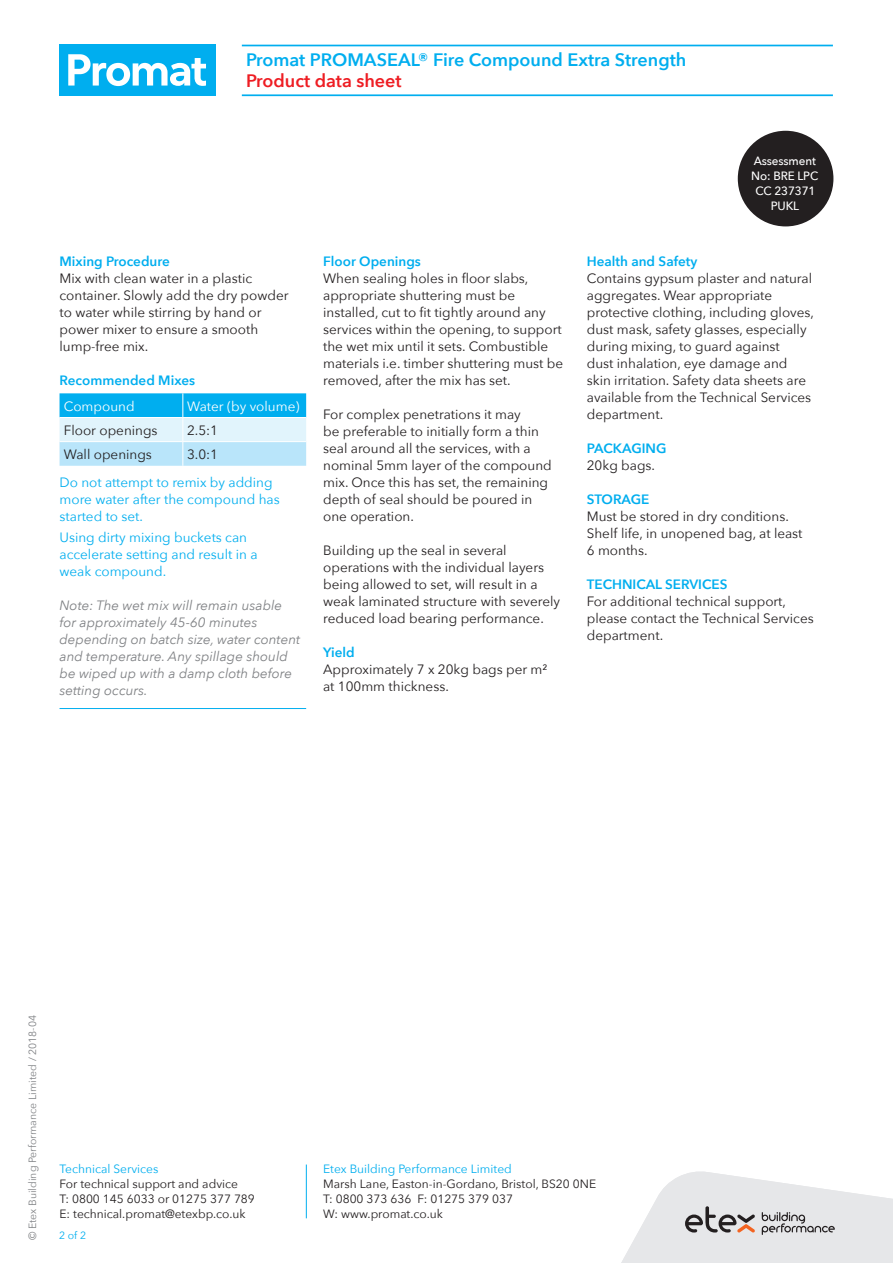
<style>
.page{position:relative;width:893px;height:1263px;background:#fff}
.page>*{position:absolute;margin:0;border:0;box-sizing:border-box;transform-origin:0 0}
.t1{font:600 18px "Avenir Next";color:#00aeef}
.t2{font:600 18px "Avenir Next";color:#ee1d23}
.Text-9_4_Regular__bl{font:13.5px/17px "Avenir Next";color:#231f20}
.Text-9_4_Italic__bla{font:italic 13.5px/17px "Avenir Next";color:#808285}
.Text-9_4_Regular__bl-2{font:13.5px/17px "Avenir Next";color:#00aeef}
.Title-9_4_Bold__cyan{font:600 13.5px "Avenir Next";color:#00aeef}
.Table_6mm_text-9_4_A{font:13.5px "Avenir Next";color:#231f20}
.Table_6mm_text-9_4_A-2{font:13.5px "Avenir Next";color:#fff}
.t3{font:12px/15px "Avenir Next";color:#231f20}
.t4{font:12px "Avenir Next";color:#00aeef}
.Title-9_4_Bold__cyan-2{font:500 12px/15px "Avenir Next";letter-spacing:-.01em;color:#fff;text-align:center}
.t5{font:10.5px "Avenir Next";color:#808285}
.t6{font:10.5px "Avenir Next";color:#00aeef}
</style>
<div class="page">
<hr style="left:60px;top:708px;width:246px;height:1px;background:#00aeef">
<svg style="left:60px;top:393px;width:246px;height:73px;background:#8cd9f7"></svg>
<div style="left:738px;top:131px;width:95px;height:95px;background:#231f20;border-radius:50%"></div>
<hr style="left:242px;top:45px;width:591px;height:1px;background:#00aeef">
<hr style="left:242px;top:94px;width:591px;height:2px;background:#00aeef">
<div style="left:59px;top:45px;width:156px;height:51px;background:#00aeef"></div>
<svg style="left:68px;top:54px;width:138px;height:32px"></svg>
<svg style="left:621px;top:1171px;width:272px;height:92px"></svg>
<hr style="left:306px;top:1164px;width:1px;height:54px;background:#00aeef">
<h1 class="t1" style="left:246px;top:44px;width:442px">Promat PROMASEAL® Fire Compound Extra Strength</h1>
<h1 class="t2" style="left:246px;top:66px;width:157px">Product data sheet</h1>
<p class="Title-9_4_Bold__cyan-2" style="left:751px;top:153px;width:68px">Assessment<br>No: BRE LPC<br>CC 237371<br>PUKL</p>
<p class="Title-9_4_Bold__cyan" style="left:60px;top:249px;width:112px">Mixing Procedure</p>
<p class="Text-9_4_Regular__bl" style="left:60px;top:269px;width:231px">Mix with clean water in a plastic container. Slowly add the dry powder to water while stirring by hand or power mixer to ensure a smooth lump‑free mix.</p>
<p class="Title-9_4_Bold__cyan" style="left:60px;top:369px;width:137px">Recommended Mixes</p>
<p class="Table_6mm_text-9_4_A-2" style="left:64px;top:395px;width:72px">Compound</p>
<p class="Table_6mm_text-9_4_A-2" style="left:187px;top:395px;width:114px">Water (by volume)</p>
<p class="Table_6mm_text-9_4_A" style="left:64px;top:419px;width:95px">Floor openings</p>
<p class="Table_6mm_text-9_4_A" style="left:187px;top:419px;width:33px">2.5:1</p>
<p class="Table_6mm_text-9_4_A" style="left:64px;top:443px;width:90px">Wall openings</p>
<p class="Table_6mm_text-9_4_A" style="left:187px;top:443px;width:33px">3.0:1</p>
<p class="Text-9_4_Regular__bl-2" style="left:60px;top:473px;width:222px">Do not attempt to remix by adding more water after the compound has started to set.</p>
<p class="Text-9_4_Regular__bl-2" style="left:60px;top:528px;width:200px">Using dirty mixing buckets can accelerate setting and result in a weak compound.</p>
<p class="Text-9_4_Italic__bla" style="left:60px;top:596px;width:242px">Note: The wet mix will remain usable for approximately 45-60 minutes depending on batch size, water content and temperature. Any spillage should be wiped up with a damp cloth before setting occurs.</p>
<p class="Title-9_4_Bold__cyan" style="left:323px;top:249px;width:99px">Floor Openings</p>
<p class="Text-9_4_Regular__bl" style="left:323px;top:269px;width:241px">When sealing holes in floor slabs, appropriate shuttering must be installed, cut to fit tightly around any services within the opening, to support the wet mix until it sets. Combustible materials i.e. timber shuttering must be removed, after the mix has set.</p>
<p class="Text-9_4_Regular__bl" style="left:323px;top:405px;width:230px">For complex penetrations it may<br>be preferable to initially form a thin seal around all the services, with a nominal 5mm layer of the compound mix. Once this has set, the remaining depth of seal should be poured in one operation.</p>
<p class="Text-9_4_Regular__bl" style="left:323px;top:541px;width:238px">Building up the seal in several operations with the individual layers being allowed to set, will result in a weak laminated structure with severely reduced load bearing performance.</p>
<p class="Title-9_4_Bold__cyan" style="left:323px;top:641px;width:33px">Yield</p>
<p class="Text-9_4_Regular__bl" style="left:323px;top:660px;width:226px">Approximately 7 x 20kg bags per m² at 100mm thickness.</p>
<p class="Title-9_4_Bold__cyan" style="left:587px;top:249px;width:112px">Health and Safety</p>
<p class="Text-9_4_Regular__bl" style="left:587px;top:269px;width:229px">Contains gypsum plaster and natural aggregates. Wear appropriate protective clothing, including gloves, dust mask, safety glasses, especially during mixing, to guard against<br>dust inhalation, eye damage and skin irritation. Safety data sheets are available from the Technical Services department.</p>
<p class="Title-9_4_Bold__cyan" style="left:587px;top:437px;width:81px">PACKAGING</p>
<p class="Text-9_4_Regular__bl" style="left:587px;top:456px;width:70px">20kg bags.</p>
<p class="Title-9_4_Bold__cyan" style="left:587px;top:488px;width:64px">STORAGE</p>
<p class="Text-9_4_Regular__bl" style="left:587px;top:507px;width:217px">Must be stored in dry conditions.<br>Shelf life, in unopened bag, at least<br>6 months.</p>
<p class="Title-9_4_Bold__cyan" style="left:587px;top:573px;width:142px">TECHNICAL SERVICES</p>
<p class="Text-9_4_Regular__bl" style="left:587px;top:592px;width:228px">For additional technical support, please contact the Technical Services department.</p>
<p class="t5" style="left:23px;top:1240px;width:227px;rotate:-90deg">© Etex Building Performance Limited / 2018-04</p>
<p class="t4" style="left:60px;top:1159px;width:100px">Technical Services</p>
<p class="t3" style="left:60px;top:1176px;width:197px">For technical support and advice<br>T: 0800 145 6033 or 01275 377 789<br>E: technical.promat@etexbp.co.uk</p>
<p class="t6" style="left:59px;top:1227px;width:29px">2 of 2</p>
<p class="t4" style="left:323px;top:1159px;width:190px">Etex Building Performance Limited</p>
<p class="t3" style="left:323px;top:1176px;width:274px">Marsh Lane, Easton-in-Gordano, Bristol, BS20 0NE<br>T: 0800 373 636 F: 01275 379 037<br>W: www.promat.co.uk</p>
</div>
